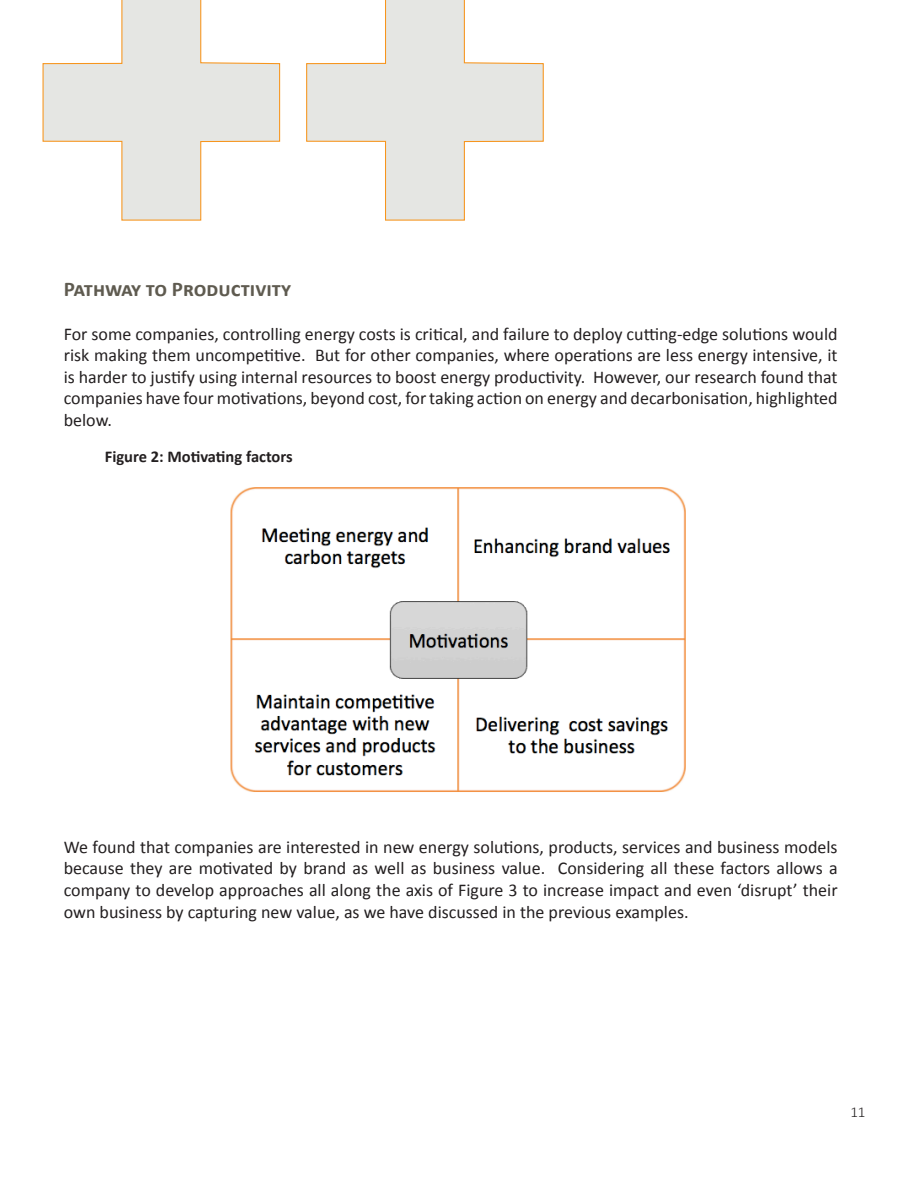
<style>
.page{position:relative;width:918px;height:1188px;background:#fff}
.page>*{position:absolute;margin:0;border:0;box-sizing:border-box;transform-origin:0 0}
.t1{font:700 21px "Calibri";color:#5f5b50}
.t2{font:18px/21.6px "Calibri";color:#231f20;text-align:justify}
.t3{font:700 16.5px "Calibri";color:#231f20}
.t4{font:300 15px "Calibri";color:#231f20}
</style>
<div class="page">
<img style="left:230px;top:487px;width:456px;height:305px">
<svg style="left:42px;top:0;width:239px;height:221px"></svg>
<svg style="left:306px;top:0;width:238px;height:221px"></svg>
<p class="t1" style="left:64px;top:276px;width:229px">Pathway to Productivity</p>
<p class="t2" style="left:64px;top:323px;width:775px">For some companies, controlling energy costs is critical, and failure to deploy cutting-edge solutions would risk making them uncompetitive. But for other companies, where operations are less energy intensive, it is harder to justify using internal resources to boost energy productivity. However, our research found that companies have four motivations, beyond cost, for taking action on energy and decarbonisation, highlighted below.</p>
<p class="t3" style="left:105px;top:446px;width:189px">Figure 2: Motivating factors</p>
<p class="t2" style="left:64px;top:836px;width:775px">We found that companies are interested in new energy solutions, products, services and business models because they are motivated by brand as well as business value. Considering all these factors allows a company to develop approaches all along the axis of Figure 3 to increase impact and even ‘disrupt’ their own business by capturing new value, as we have discussed in the previous examples.</p>
<p class="t4" style="left:850px;top:1102px;width:17px">11</p>
</div>
